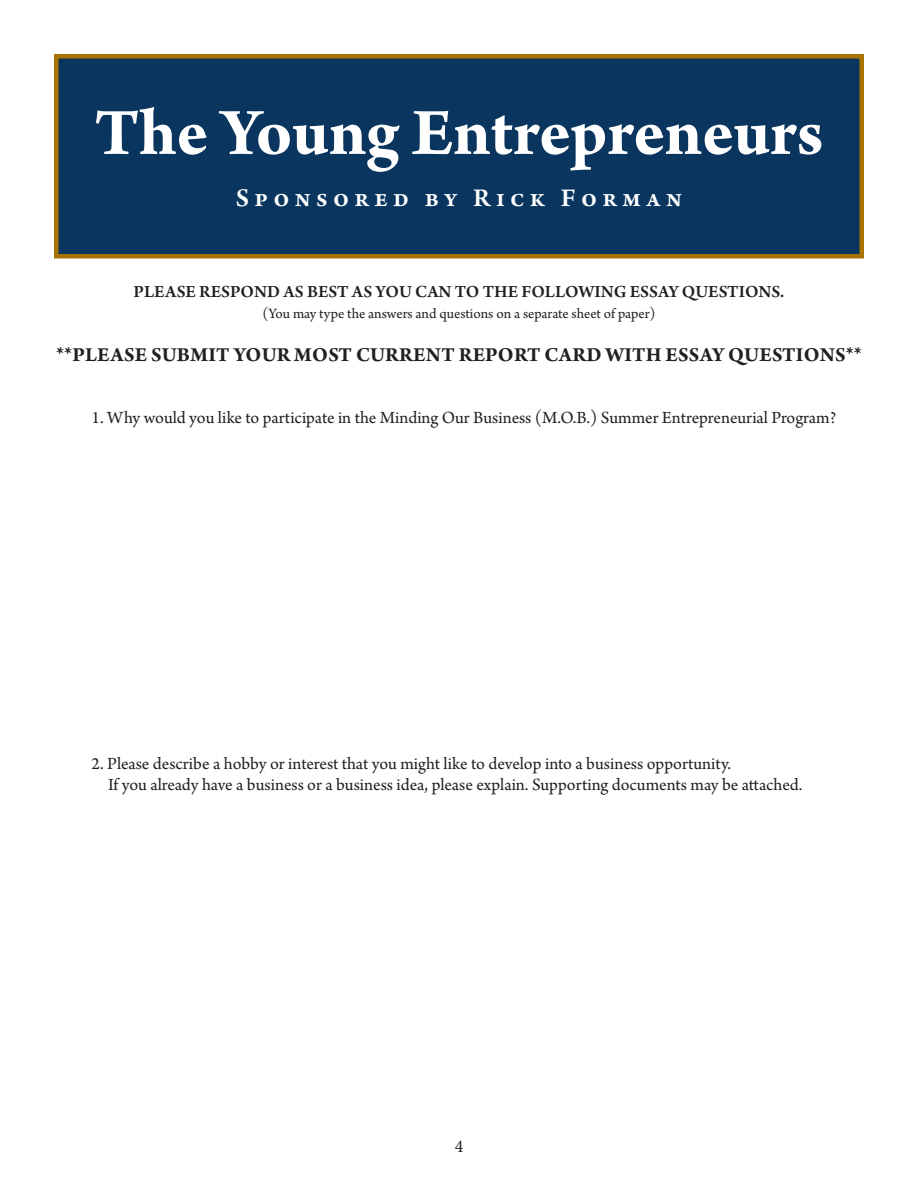
<style>
.page{position:relative;width:918px;height:1188px;background:#fff}
.page>*{position:absolute;margin:0;border:0;box-sizing:border-box;transform-origin:0 0}
.t1{font:700 70.5px "Arno Pro";letter-spacing:-.005em;color:#fff}
.t2{font:600 27px "Arno Pro";letter-spacing:.2em;color:#fff}
.t3{font:700 21px "Arno Pro";letter-spacing:.01em;color:#231f20}
.t4{font:18px/21.6px "Arno Pro";color:#231f20}
.t5{font:600 18px "Arno Pro";color:#231f20}
.t6{font:18px "Minion Pro";color:#231f20}
.t7{font:15px "Arno Pro";letter-spacing:-.005em;color:#231f20}
</style>
<div class="page">
<div style="left:56px;top:56px;width:806px;height:200px;background:#0a355e"></div>
<div style="left:54px;top:54px;width:810px;height:205px;border:4px solid #a97300"></div>
<h1 class="t1" style="left:94px;top:92px;width:731px">The Young Entrepreneurs</h1>
<h2 class="t2" style="left:236px;top:183px;width:448px">Sponsored by Rick Forman</h2>
<p class="t5" style="left:134px;top:281px;width:652px">PLEASE RESPOND AS BEST AS YOU CAN TO THE FOLLOWING ESSAY QUESTIONS.</p>
<p class="t7" style="left:262px;top:305px;width:395px">(You may type the answers and questions on a separate sheet of paper)</p>
<p class="t3" style="left:56px;top:343px;width:807px">**PLEASE SUBMIT YOUR MOST CURRENT REPORT CARD WITH ESSAY QUESTIONS**</p>
<p class="t4" style="left:92px;top:408px;width:746px">1. Why would you like to participate in the Minding Our Business (M.O.B.) Summer Entrepreneurial Program?</p>
<p class="t4" style="left:108px;top:754px;width:696px;text-indent:-16px">2. Please describe a hobby or interest that you might like to develop into a business opportunity.<br>If you already have a business or a business idea, please explain. Supporting documents may be attached.</p>
<p class="t6" style="left:455px;top:1134px;width:10px">4</p>
</div>
